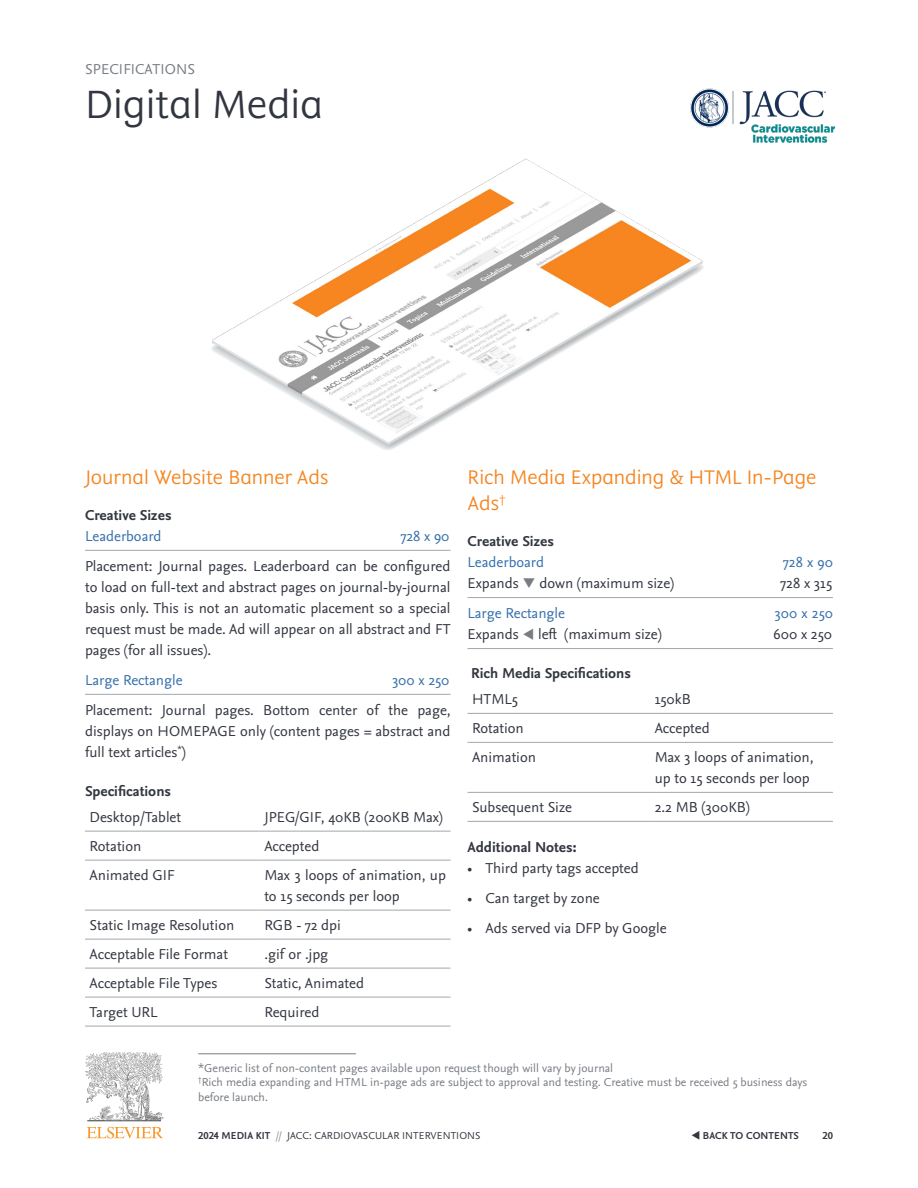
<style>
.page{position:relative;width:918px;height:1188px;background:#fff}
.page>*{position:absolute;margin:0;border:0;box-sizing:border-box;transform-origin:0 0}
.Section_Head___TOC_level_2{font:300 45px "Elsevier Display";color:#323640}
.H1-sm_subhead__Els_Display_org{font:300 22.5px/26.2px "Elsevier Display";color:#f58520}
.Body_copy{font:15px/21px "Nexus Sans Pro";color:#323640;text-align:justify}
.table-body_left{font:15px/21px "Nexus Sans Pro";color:#323640}
.H2__drk_grey_bold_body{font:700 15px "Nexus Sans Pro";color:#323640}
.Body_copy_-_rules{font:15px "Nexus Sans Pro";color:#3770ac}
.Body_copy_-_rules-2{font:15px "Nexus Sans Pro";color:#323640}
.Eyebrow___no_TOC_link{font:15px "Nexus Sans Pro";letter-spacing:.01em;color:#787d83}
.table-body_right{font:15px "Nexus Sans Pro";color:#323640}
.Source___Footnote{font:12px/14.4px "Nexus Sans Pro";color:#787d83}
.Body_copy-2{font:10.5px "Nexus Sans Pro";letter-spacing:.01em;color:#323640}
.t1{font:700 10.5px "Nexus Sans Pro";letter-spacing:.01em;color:#323640}
.s1{color:#787d83}
.s2{font-weight:700}
.s3{color:#858891}
</style>
<div class="page">
<svg style="left:85px;top:1052px;width:79px;height:69px"></svg>
<svg style="left:87px;top:1127px;width:76px;height:11px"></svg>
<hr style="left:198px;top:1054px;width:158px;height:1px;background:#787d83">
<hr style="left:85px;top:550px;width:365px;height:1px;background:#a3a7a9">
<hr style="left:85px;top:694px;width:365px;height:1px;background:#a3a7a9">
<hr style="left:260px;top:831px;width:190px;height:1px;background:#a3a7a9">
<hr style="left:260px;top:860px;width:190px;height:1px;background:#a3a7a9">
<hr style="left:260px;top:910px;width:190px;height:1px;background:#a3a7a9">
<hr style="left:260px;top:939px;width:190px;height:1px;background:#a3a7a9">
<hr style="left:260px;top:968px;width:190px;height:1px;background:#a3a7a9">
<hr style="left:260px;top:997px;width:190px;height:1px;background:#a3a7a9">
<hr style="left:260px;top:1026px;width:190px;height:1px;background:#a3a7a9">
<hr style="left:85px;top:831px;width:175px;height:1px;background:#a3a7a9">
<hr style="left:85px;top:860px;width:175px;height:1px;background:#a3a7a9">
<hr style="left:85px;top:910px;width:175px;height:1px;background:#a3a7a9">
<hr style="left:85px;top:939px;width:175px;height:1px;background:#a3a7a9">
<hr style="left:85px;top:968px;width:175px;height:1px;background:#a3a7a9">
<hr style="left:85px;top:997px;width:175px;height:1px;background:#a3a7a9">
<hr style="left:85px;top:1026px;width:175px;height:1px;background:#a3a7a9">
<hr style="left:468px;top:597px;width:365px;height:1px;background:#a3a7a9">
<hr style="left:468px;top:648px;width:365px;height:1px;background:#a3a7a9">
<hr style="left:468px;top:713px;width:182px;height:1px;background:#a3a7a9">
<hr style="left:650px;top:713px;width:183px;height:1px;background:#a3a7a9">
<hr style="left:468px;top:742px;width:182px;height:1px;background:#a3a7a9">
<hr style="left:650px;top:742px;width:183px;height:1px;background:#a3a7a9">
<hr style="left:468px;top:792px;width:182px;height:1px;background:#a3a7a9">
<hr style="left:650px;top:792px;width:183px;height:1px;background:#a3a7a9">
<hr style="left:468px;top:821px;width:182px;height:1px;background:#a3a7a9">
<hr style="left:650px;top:821px;width:183px;height:1px;background:#a3a7a9">
<img style="left:212px;top:158px;width:492px;height:292px">
<img style="left:690px;top:88px;width:146px;height:55px">
<p class="Eyebrow___no_TOC_link" style="left:85px;top:57px;width:112px">SPECIFICATIONS</p>
<p class="Section_Head___TOC_level_2" style="left:85px;top:79px;width:240px">Digital Media</p>
<p class="H1-sm_subhead__Els_Display_org" style="left:85px;top:464px;width:245px">Journal Website Banner Ads</p>
<p class="H2__drk_grey_bold_body" style="left:85px;top:504px;width:88px">Creative Sizes</p>
<p class="Body_copy_-_rules" style="left:85px;top:525px;width:78px">Leaderboard</p>
<p class="Body_copy_-_rules" style="left:401px;top:525px;width:50px">728 x 90</p>
<p class="Body_copy" style="left:85px;top:555px;width:367px">Placement: Journal pages. Leaderboard can be configured to load on full-text and abstract pages on journal-by-journal basis only. This is not an automatic placement so a special request must be made. Ad will appear on all abstract and FT pages (for all issues).</p>
<p class="Body_copy_-_rules" style="left:85px;top:669px;width:99px">Large Rectangle</p>
<p class="Body_copy_-_rules" style="left:392px;top:669px;width:59px">300 x 250</p>
<p class="Body_copy" style="left:85px;top:699px;width:367px">Placement: Journal pages. Bottom center of the page, displays on HOMEPAGE only (content pages = abstract and full text articles<sup>*</sup>)</p>
<p class="H2__drk_grey_bold_body" style="left:85px;top:780px;width:88px">Specifications</p>
<p class="table-body_left" style="left:90px;top:806px;width:93px">Desktop/Tablet</p>
<p class="Body_copy" style="left:264px;top:806px;width:180px">JPEG/GIF, 40KB (200KB Max)</p>
<p class="table-body_left" style="left:90px;top:835px;width:53px">Rotation</p>
<p class="Body_copy" style="left:264px;top:835px;width:57px">Accepted</p>
<p class="table-body_left" style="left:90px;top:864px;width:86px">Animated GIF</p>
<p class="Body_copy" style="left:264px;top:864px;width:183px">Max 3 loops of animation, up to 15 seconds per loop</p>
<p class="table-body_left" style="left:90px;top:914px;width:146px">Static Image Resolution</p>
<p class="Body_copy" style="left:264px;top:914px;width:78px">RGB - 72 dpi</p>
<p class="table-body_left" style="left:90px;top:943px;width:140px">Acceptable File Format</p>
<p class="table-body_right" style="left:264px;top:943px;width:65px">.gif or .jpg</p>
<p class="table-body_left" style="left:90px;top:972px;width:129px">Acceptable File Types</p>
<p class="Body_copy" style="left:264px;top:972px;width:101px">Static, Animated</p>
<p class="table-body_left" style="left:90px;top:1001px;width:70px">Target URL</p>
<p class="Body_copy" style="left:264px;top:1001px;width:57px">Required</p>
<p class="H1-sm_subhead__Els_Display_org" style="left:468px;top:464px;width:351px">Rich Media Expanding &amp; HTML In-Page<br>Ads<sup>†</sup></p>
<p class="H2__drk_grey_bold_body" style="left:468px;top:530px;width:88px">Creative Sizes</p>
<p class="Body_copy_-_rules" style="left:468px;top:551px;width:78px">Leaderboard</p>
<p class="Body_copy_-_rules" style="left:783px;top:551px;width:51px">728 x 90</p>
<p class="Body_copy_-_rules-2" style="left:468px;top:572px;width:208px">Expands <span class="s1">❑</span> down (maximum size)</p>
<p class="Body_copy_-_rules-2" style="left:781px;top:572px;width:53px">728 x 315</p>
<p class="Body_copy_-_rules" style="left:468px;top:602px;width:99px">Large Rectangle</p>
<p class="Body_copy_-_rules" style="left:775px;top:602px;width:60px">300 x 250</p>
<p class="Body_copy_-_rules-2" style="left:468px;top:623px;width:196px">Expands <span class="s1">▼</span> left (maximum size)</p>
<p class="Body_copy_-_rules-2" style="left:774px;top:623px;width:60px">600 x 250</p>
<p class="H2__drk_grey_bold_body" style="left:471px;top:662px;width:161px">Rich Media Specifications</p>
<p class="table-body_left" style="left:472px;top:688px;width:47px">HTML5</p>
<p class="table-body_left" style="left:655px;top:688px;width:38px">150kB</p>
<p class="table-body_left" style="left:472px;top:717px;width:53px">Rotation</p>
<p class="table-body_left" style="left:655px;top:717px;width:57px">Accepted</p>
<p class="table-body_left" style="left:472px;top:746px;width:66px">Animation</p>
<p class="table-body_left" style="left:655px;top:746px;width:160px">Max 3 loops of animation, up to 15 seconds per loop</p>
<p class="table-body_left" style="left:472px;top:796px;width:102px">Subsequent Size</p>
<p class="table-body_left" style="left:655px;top:796px;width:96px">2.2 MB (300KB)</p>
<p class="H2__drk_grey_bold_body" style="left:468px;top:835px;width:111px">Additional Notes:</p>
<p class="Body_copy" style="left:468px;top:856px;width:173px">• Third party tags accepted</p>
<p class="Body_copy" style="left:468px;top:886px;width:134px">• Can target by zone</p>
<p class="Body_copy" style="left:468px;top:916px;width:201px">• Ads served via DFP by Google</p>
<p class="Source___Footnote" style="left:198px;top:1060px;width:417px">*Generic list of non-content pages available upon request though will vary by journal</p>
<p class="Source___Footnote" style="left:198px;top:1075px;width:611px"><sup>†</sup>Rich media expanding and HTML in-page ads are subject to approval and testing. Creative must be received 5 business days before launch.</p>
<p class="Body_copy-2" style="left:198px;top:1127px;width:284px"><span class="s2">2024 MEDIA KIT</span> <span class="s3">//</span> JACC: CARDIOVASCULAR INTERVENTIONS</p>
<p class="t1" style="left:691px;top:1127px;width:109px">▼ BACK TO CONTENTS</p>
<p class="t1" style="left:822px;top:1127px;width:12px">20</p>
</div>
